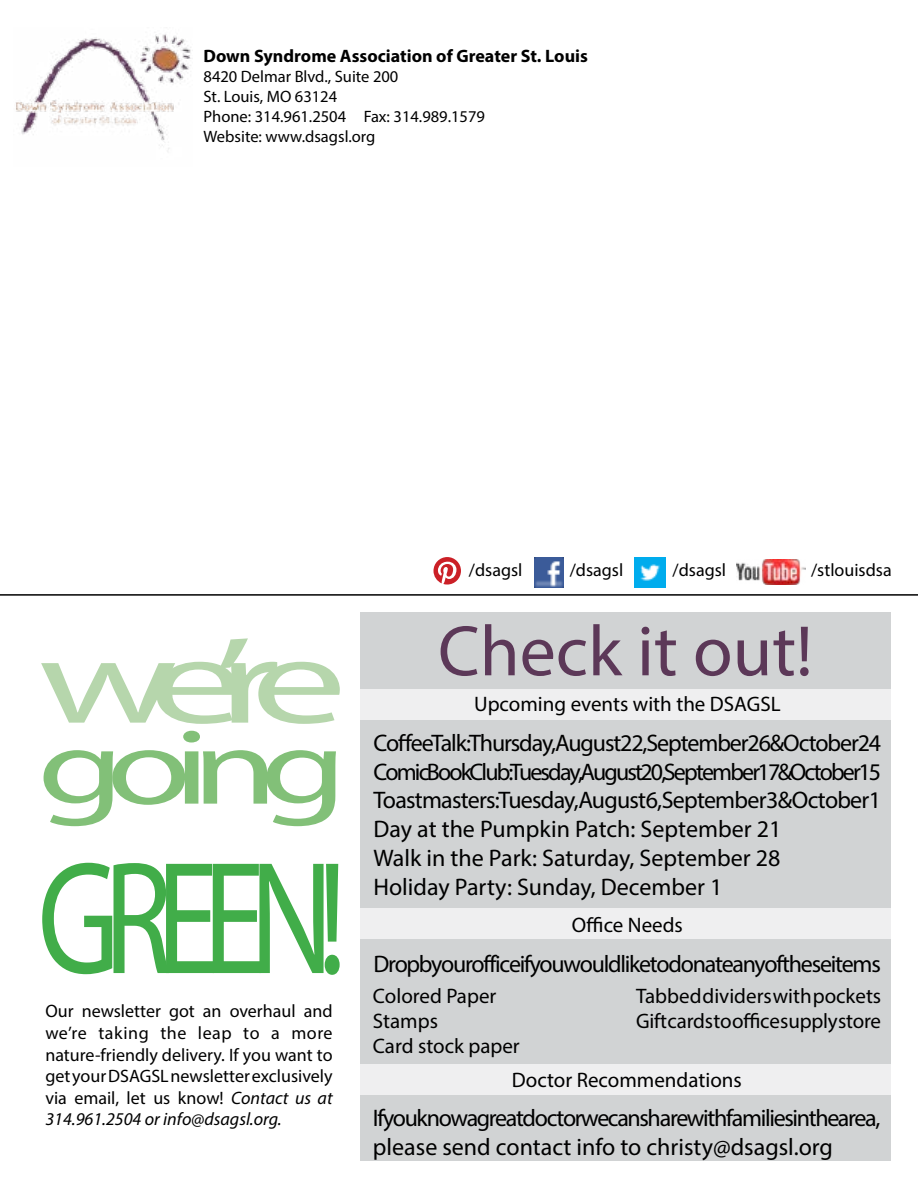
<style>
.page{position:relative;width:918px;height:1188px;background:#fff}
.page>*{position:absolute;margin:0;border:0;box-sizing:border-box;transform-origin:0 0}
.t1{font:162px "Myriad Pro";letter-spacing:-.125em;color:#41ad49;scale:.78 1}
.t2{font:108px "Myriad Pro";letter-spacing:-.11em;color:#82c078;scale:1.43 1}
.t3{font:72px "Myriad Pro";color:#5c3858}
.t4{font:24px/28.8px "Myriad Pro";letter-spacing:-.045em;color:#000}
.t5{font:21px/25.2px "Myriad Pro";color:#000}
.t6{font:18px/21.6px "Myriad Pro";color:#000;text-align:justify}
.t7{font:700 18px "Myriad Pro";color:#000}
.t8{font:16.5px/19.8px "Myriad Pro";color:#000}
.s1{font-size:123px;color:#b6d6ac}
.s2{font-style:italic}
</style>
<div class="page">
<div style="left:361px;top:612px;width:530px;height:549px;background:#d1d3d4"></div>
<img style="left:16px;top:34px;width:175px;height:118px">
<img style="left:635px;top:557px;width:30px;height:30px">
<img style="left:534px;top:557px;width:30px;height:30px">
<img style="left:736px;top:559px;width:69px;height:25px">
<svg style="left:434px;top:557px;width:27px;height:28px"></svg>
<hr style="left:0;top:594px;width:918px;height:2px;background:#000">
<div style="left:360px;top:1065px;width:530px;height:30px;background:#efeff0"></div>
<div style="left:361px;top:909px;width:530px;height:30px;background:#efeff0"></div>
<div style="left:361px;top:689px;width:530px;height:31px;background:#efeff0"></div>
<p class="t7" style="left:204px;top:45px;width:386px">Down Syndrome Association of Greater St. Louis</p>
<p class="t8" style="left:204px;top:66px;width:283px">8420 Delmar Blvd., Suite 200<br>St. Louis, MO 63124<br>Phone: 314.961.2504 Fax: 314.989.1579<br>Website: www.dsagsl.org</p>
<p class="t6" style="left:469px;top:559px;width:55px">/dsagsl</p>
<p class="t6" style="left:570px;top:559px;width:55px">/dsagsl</p>
<p class="t6" style="left:673px;top:559px;width:55px">/dsagsl</p>
<p class="t6" style="left:811px;top:559px;width:82px">/stlouisdsa</p>
<h3 class="t3" style="left:38px;top:607px;width:776px"><span class="s1">we’re</span> Check it out!</h3>
<h2 class="t2" style="left:38px;top:701px;width:218px">going</h2>
<h1 class="t1" style="left:38px;top:819px;width:398px">GREEN!</h1>
<p class="t6" style="left:45px;top:1000px;width:289px">Our newsletter got an overhaul and we’re taking the leap to a more nature-friendly delivery. If you want to get your DSAGSL newsletter exclusively via email, let us know! <span class="s2">Contact us at 314.961.2504 or info@dsagsl.org.</span></p>
<p class="t5" style="left:474px;top:691px;width:308px">Upcoming events with the DSAGSL</p>
<p class="t4" style="left:373px;top:728px;width:509px">Coffee Talk: Thursday,August 22, September 26 &amp; October 24<br>Comic Book Club:Tuesday,August 20,September 17 &amp; October 15<br>Toastmasters: Tuesday,August 6, September 3 &amp; October 1<br>Day at the Pumpkin Patch: September 21<br>Walk in the Park: Saturday, September 28<br>Holiday Party: Sunday, December 1</p>
<p class="t5" style="left:572px;top:912px;width:113px">Office Needs</p>
<p class="t4" style="left:373px;top:949px;width:509px">Drop by our office if you would like to donate any of these items</p>
<p class="t5" style="left:373px;top:983px;width:148px">Colored Paper<br>Stamps<br>Card stock paper</p>
<p class="t5" style="left:636px;top:983px;width:247px">Tabbed dividers with pockets<br>Gift cards to office supply store</p>
<p class="t5" style="left:512px;top:1067px;width:232px">Doctor Recommendations</p>
<p class="t4" style="left:373px;top:1103px;width:509px">If you know a great doctor we can share with families in the area, please send contact info to christy@dsagsl.org</p>
</div>
